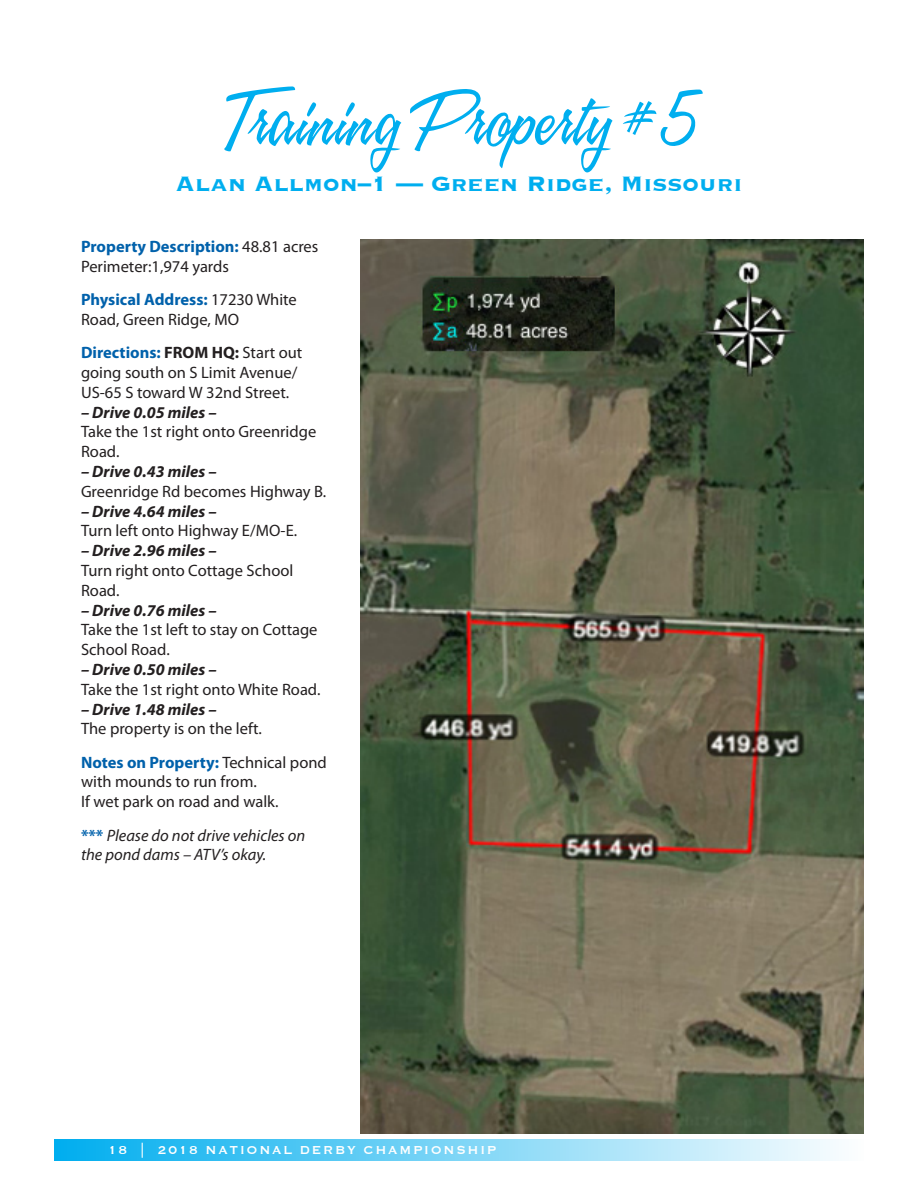
<style>
.page{position:relative;width:918px;height:1188px;background:#fff}
.page>*{position:absolute;margin:0;border:0;box-sizing:border-box;transform-origin:0 0}
.t1{font:72px "A&S Speedway";color:#00aeef}
.t2{font:700 27px "Copperplate";color:#00aeef}
.t3{font:16.5px/19.8px "Myriad Pro";color:#231f20}
.t4{font:italic 16.5px/19.8px "Myriad Pro";color:#231f20}
.t5{font:15px "Copperplate";letter-spacing:.12em;color:#fff;scale:.95 1}
.s1{font-weight:700;color:#0161ab}
.s2{font-weight:700}
.s3{font-weight:700;font-style:italic}
.s4{font-weight:700;font-style:normal;color:#0161ab}
</style>
<div class="page">
<div style="left:54px;top:1139px;width:810px;height:22px;background:linear-gradient(to right,#00adef,#fdfefe)"></div>
<img style="left:361px;top:240px;width:503px;height:894px">
<p class="t1" style="left:223px;top:81px;width:473px">Training Property #5</p>
<p class="t2" style="left:176px;top:166px;width:568px">Alan Allmon–1 — Green Ridge, Missouri</p>
<p class="t3" style="left:81px;top:236px;width:239px"><span class="s1">Property Description:</span> 48.81 acres<br>Perimeter:1,974 yards</p>
<p class="t3" style="left:81px;top:289px;width:217px"><span class="s1">Physical Address:</span> 17230 White<br>Road, Green Ridge, MO</p>
<p class="t3" style="left:81px;top:342px;width:223px"><span class="s1">Directions:</span> <span class="s2">FROM HQ:</span> Start out going south on S Limit Avenue/<br>US-65 S toward W 32nd Street.</p>
<p class="t3" style="left:81px;top:402px;width:237px"><span class="s3">– Drive 0.05 miles –<br></span>Take the 1st right onto Greenridge<br>Road.</p>
<p class="t3" style="left:81px;top:461px;width:247px"><span class="s3">– Drive 0.43 miles –<br></span>Greenridge Rd becomes Highway B.</p>
<p class="t3" style="left:81px;top:501px;width:218px"><span class="s3">– Drive 4.64 miles –<br></span>Turn left onto Highway E/MO-E.</p>
<p class="t3" style="left:81px;top:540px;width:214px"><span class="s3">– Drive 2.96 miles –<br></span>Turn right onto Cottage School<br>Road.</p>
<p class="t3" style="left:81px;top:600px;width:238px"><span class="s3">– Drive 0.76 miles –<br></span>Take the 1st left to stay on Cottage<br>School Road.</p>
<p class="t3" style="left:81px;top:659px;width:241px"><span class="s3">– Drive 0.50 miles –<br></span>Take the 1st right onto White Road.</p>
<p class="t3" style="left:81px;top:699px;width:182px"><span class="s3">– Drive 1.48 miles –<br></span>The property is on the left.</p>
<p class="t3" style="left:81px;top:752px;width:247px"><span class="s1">Notes on Property:</span> Technical pond with mounds to run from.<br>If wet park on road and walk.</p>
<p class="t4" style="left:81px;top:825px;width:226px"><span class="s4">***</span> Please do not drive vehicles on the pond dams – ATV’s okay.</p>
<p class="t5" style="left:108px;top:1141px;width:410px">18 | 2018 NATIONAL DERBY CHAMPIONSHIP</p>
</div>
